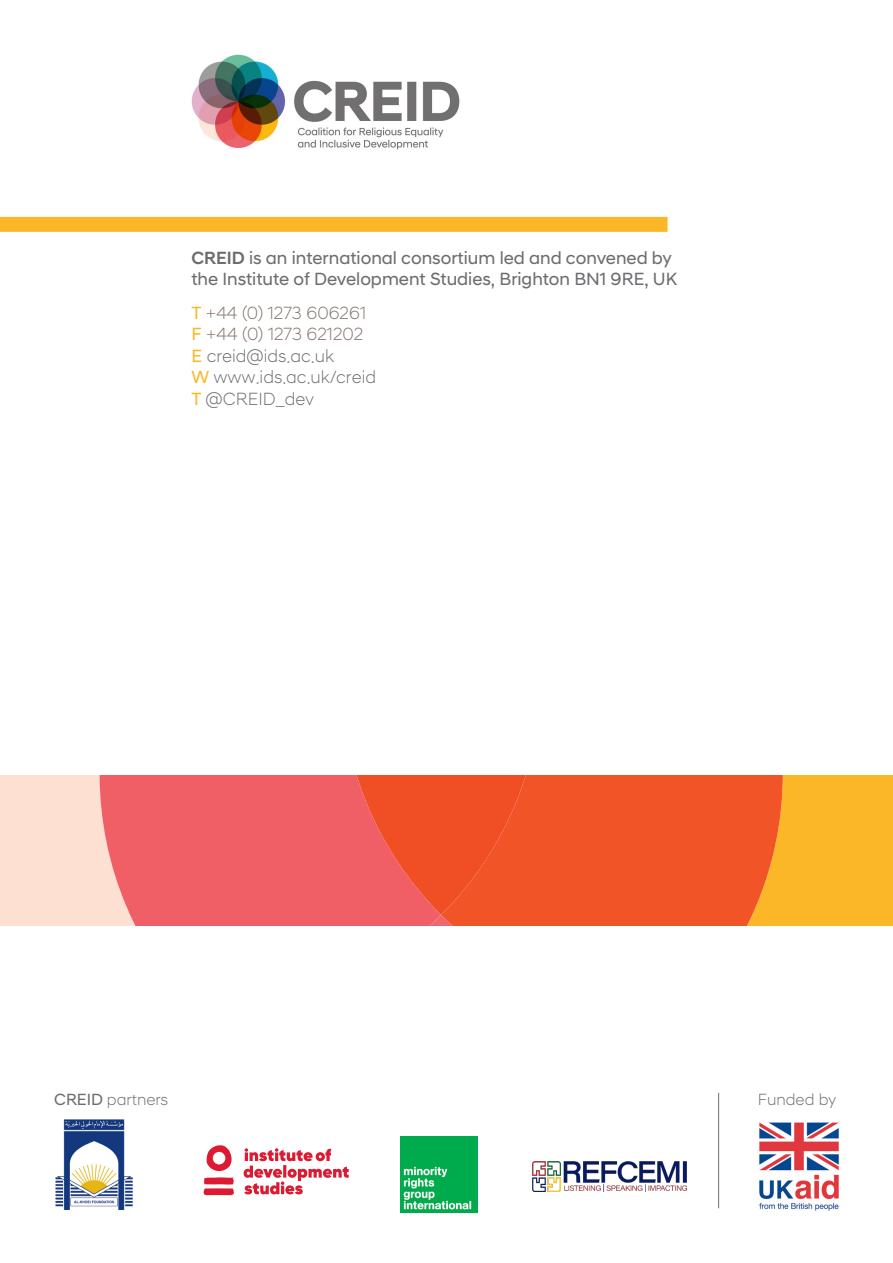
<style>
.page{position:relative;width:893px;height:1263px;background:#fff}
.page>*{position:absolute;margin:0;border:0;box-sizing:border-box;transform-origin:0 0}
.t1{font:18px/21.6px "Hyundai Sans Head KROTF Regular";color:#6c6d70}
.t2{font:18px/21.5px "Hyundai Sans Head KROTF Light";color:#6c6d70}
.t3{font:16.5px "Hyundai Sans Head KROTF Light";color:#6c6d70}
.s1{font-family:"Hyundai Sans Head KROTF Medium"}
.s2{font-family:"Hyundai Sans Head KROTF Regular";color:#fcb728}
.s3{color:#867770}
.s4{font-family:"Hyundai Sans Head KROTF Regular"}
</style>
<div class="page">
<div style="left:0;top:217px;width:668px;height:15px;background:#fcb728"></div>
<img style="left:191px;top:54px;width:269px;height:96px">
<svg style="left:203px;top:1145px;width:146px;height:50px"></svg>
<svg style="left:0;top:775px;width:893px;height:151px;background:#f37650"></svg>
<img style="left:759px;top:1122px;width:80px;height:89px">
<img style="left:55px;top:1119px;width:78px;height:91px">
<img style="left:532px;top:1162px;width:154px;height:30px">
<img style="left:401px;top:1136px;width:76px;height:77px">
<hr style="left:718px;top:1093px;width:1px;height:115px;background:#6c6d70">
<p class="t1" style="left:191px;top:247px;width:487px"><span class="s1">CREID</span> is an international consortium led and convened by the Institute of Development Studies, Brighton BN1 9RE, UK</p>
<p class="t2" style="left:191px;top:302px;width:186px"><span class="s2">T</span> <span class="s3">+44 (0) 1273 606261<br></span><span class="s2">F</span> <span class="s3">+44 (0) 1273 621202<br></span><span class="s2">E</span> creid@ids.ac.uk<br><span class="s2">W</span> www.ids.ac.uk/creid</p>
<p class="t2" style="left:191px;top:388px;width:124px"><span class="s2">T</span> @CREID_dev</p>
<p class="t3" style="left:54px;top:1089px;width:116px"><span class="s4">CREID</span> partners</p>
<p class="t3" style="left:758px;top:1089px;width:80px">Funded by</p>
</div>
